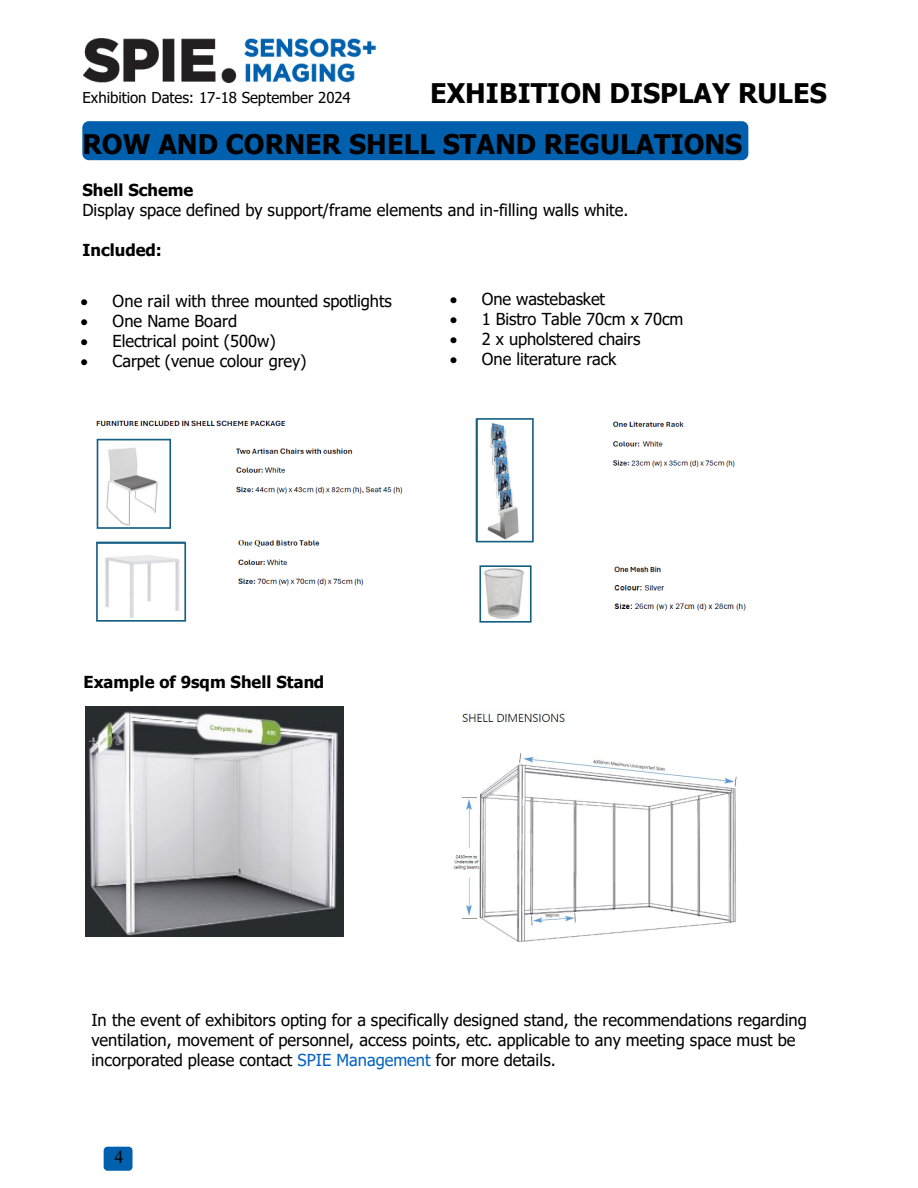
<style>
.page{position:relative;width:918px;height:1188px;background:#fff}
.page>*{position:absolute;margin:0;border:0;box-sizing:border-box;transform-origin:0 0}
.t1{font:700 27px "Tahoma";color:#000}
.t2{font:18px "Times New Roman";color:#000}
.t3{font:16.5px/20px "Tahoma";color:#000}
.t4{font:700 16.5px "Tahoma";color:#000}
.t5{font:15px "Tahoma";letter-spacing:-.005em;color:#000}
.s1{color:#0563c1}
</style>
<div class="page">
<div style="left:104px;top:1147px;width:29px;height:24px;background:#0060ad;border-radius:4px"></div>
<img style="left:84px;top:39px;width:291px;height:44px">
<div style="left:82px;top:121px;width:666px;height:39px;background:#0060ad;border-radius:6px"></div>
<img style="left:85px;top:707px;width:259px;height:230px">
<img style="left:453px;top:713px;width:284px;height:229px">
<img style="left:96px;top:420px;width:307px;height:202px">
<img style="left:475px;top:418px;width:271px;height:205px">
<p class="t5" style="left:82px;top:88px;width:270px">Exhibition Dates: 17-18 September 2024</p>
<h1 class="t1" style="left:430px;top:74px;width:398px">EXHIBITION DISPLAY RULES</h1>
<p class="t1" style="left:82px;top:125px;width:661px">ROW AND CORNER SHELL STAND REGULATIONS</p>
<p class="t4" style="left:82px;top:178px;width:112px">Shell Scheme</p>
<p class="t3" style="left:82px;top:201px;width:547px">Display space defined by support/frame elements and in-filling walls white.</p>
<p class="t4" style="left:83px;top:238px;width:81px">Included:</p>
<p class="t3" style="left:81px;top:292px;width:313px">• One rail with three mounted spotlights</p>
<p class="t3" style="left:81px;top:312px;width:158px">• One Name Board</p>
<p class="t3" style="left:81px;top:332px;width:197px">• Electrical point (500w)</p>
<p class="t3" style="left:81px;top:352px;width:228px">• Carpet (venue colour grey)</p>
<p class="t3" style="left:450px;top:290px;width:157px">• One wastebasket</p>
<p class="t3" style="left:450px;top:310px;width:235px">• 1 Bistro Table 70cm x 70cm</p>
<p class="t3" style="left:450px;top:330px;width:192px">• 2 x upholstered chairs</p>
<p class="t3" style="left:450px;top:350px;width:168px">• One literature rack</p>
<p class="t4" style="left:84px;top:670px;width:242px">Example of 9sqm Shell Stand</p>
<p class="t3" style="left:91px;top:1011px;width:717px">In the event of exhibitors opting for a specifically designed stand, the recommendations regarding ventilation, movement of personnel, access points, etc. applicable to any meeting space must be incorporated please contact <span class="s1">SPIE Management</span> for more details.</p>
<p class="t2" style="left:115px;top:1145px;width:10px">4</p>
</div>
